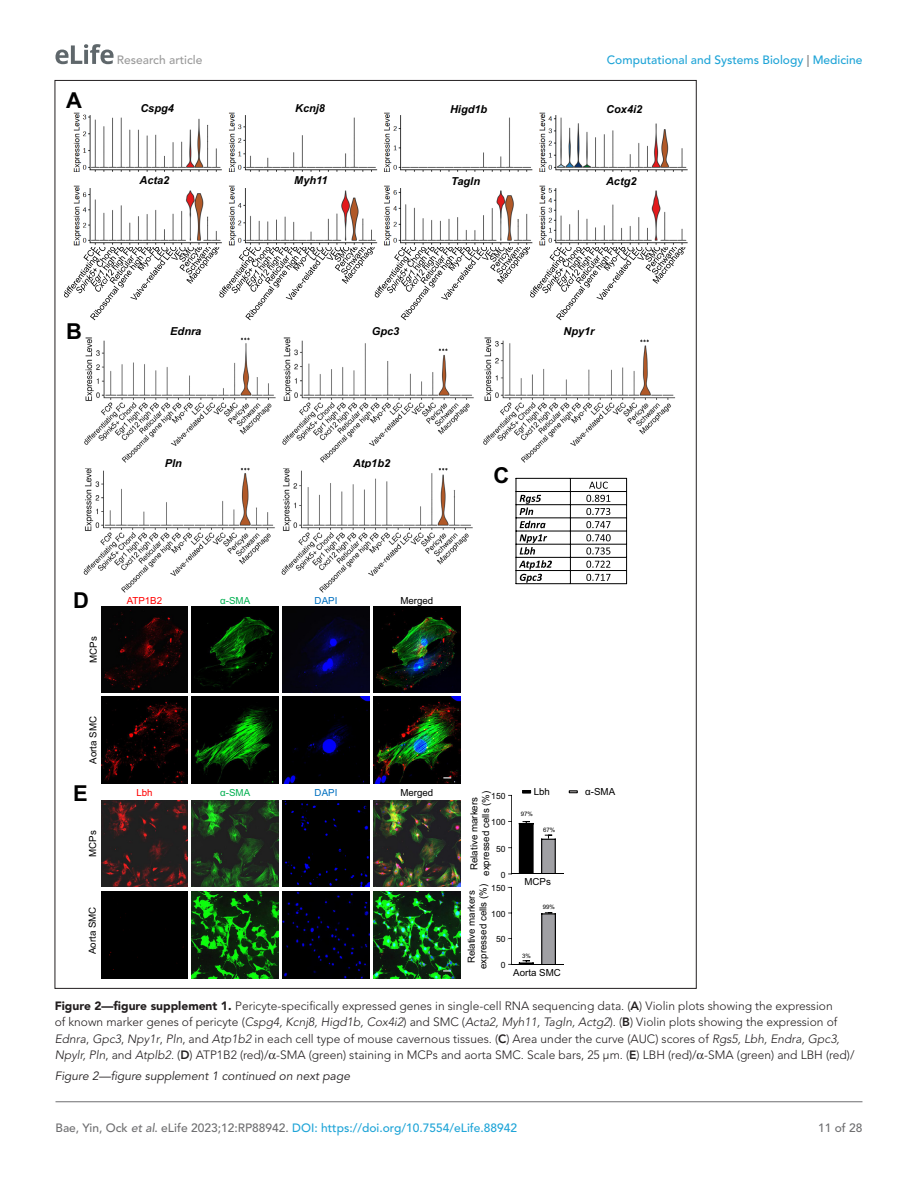
<style>
.page{position:relative;width:918px;height:1188px;background:#fff}
.page>*{position:absolute;margin:0;border:0;box-sizing:border-box;transform-origin:0 0}
.t1{font:700 21.9px "Arial";color:#000}
.t2{font:300 12px/16.5px "Avenir LT Std";color:#231f20}
.t3{font:500 12px "Avenir LT Std";color:#1ea4d7}
.t4{font:italic 12px "Avenir LT Std";color:#231f20}
.t5{font:500 12px "Avenir LT Std";color:#9a9a9a}
.t6{font:500 12px "Avenir LT Std";color:#6e6e70}
.t7{font:italic 700 10.95px "Arial";color:#000}
.t8{font:9.75px/11.7px "Arial";color:#000;text-align:center}
.t9{font:9.75px "Arial";color:#00b050}
.t10{font:9.75px "Arial";color:#f00}
.t11{font:9.75px "Arial";color:#0070c0}
.t12{font:8.55px "Arial";color:#000}
.t13{font:6px "Arial";color:#000}
.t14{font:700 5.85px "Arial";color:#000}
.s1{color:#6e6e70}
.s2{font-weight:900}
.s3{font-weight:800}
.s4{font-style:italic}
.s5{font-style:italic;color:#6e6e70}
</style>
<div class="page">
<svg style="left:55px;top:44px;width:59px;height:20px"></svg>
<hr style="left:56px;top:1101px;width:806px;height:1px;background:#6e6e70">
<svg style="left:64px;top:247px;width:621px;height:73px"></svg>
<img style="left:73px;top:113px;width:614px;height:59px">
<img style="left:73px;top:186px;width:614px;height:60px">
<img style="left:84px;top:338px;width:390px;height:124px">
<img style="left:483px;top:338px;width:193px;height:124px">
<img style="left:283px;top:697px;width:86px;height:86px">
<img style="left:192px;top:697px;width:86px;height:86px">
<img style="left:101px;top:697px;width:87px;height:86px">
<img style="left:374px;top:607px;width:86px;height:86px">
<img style="left:283px;top:607px;width:86px;height:86px">
<img style="left:192px;top:607px;width:86px;height:86px">
<img style="left:101px;top:607px;width:87px;height:86px">
<img style="left:374px;top:697px;width:86px;height:86px">
<img style="left:83px;top:468px;width:390px;height:124px">
<img style="left:374px;top:800px;width:86px;height:87px">
<div style="left:283px;top:800px;width:86px;height:87px;background:#000"></div>
<img style="left:192px;top:800px;width:86px;height:87px">
<img style="left:101px;top:800px;width:87px;height:87px">
<img style="left:283px;top:892px;width:86px;height:86px">
<img style="left:192px;top:892px;width:86px;height:86px">
<div style="left:101px;top:892px;width:87px;height:86px;background:#000"></div>
<img style="left:374px;top:892px;width:86px;height:86px">
<hr style="left:511px;top:874px;width:53px;height:1px;background:#000">
<hr style="left:511px;top:795px;width:1px;height:79px;background:#000">
<svg style="left:519px;top:821px;width:37px;height:53px"></svg>
<hr style="left:511px;top:964px;width:53px;height:1px;background:#000">
<hr style="left:511px;top:887px;width:1px;height:78px;background:#000">
<svg style="left:519px;top:912px;width:37px;height:52px"></svg>
<svg style="left:569px;top:791px;width:9px;height:2px"></svg>
<svg style="left:522px;top:790px;width:9px;height:3px"></svg>
<hr style="left:570px;top:478px;width:1px;height:106px;background:#000">
<hr style="left:516px;top:491px;width:111px;height:1px;background:#000">
<hr style="left:516px;top:504px;width:111px;height:1px;background:#000">
<hr style="left:516px;top:518px;width:111px;height:1px;background:#000">
<hr style="left:516px;top:531px;width:111px;height:1px;background:#000">
<hr style="left:516px;top:544px;width:111px;height:1px;background:#000">
<hr style="left:516px;top:557px;width:111px;height:1px;background:#000">
<hr style="left:516px;top:570px;width:111px;height:1px;background:#000">
<hr style="left:516px;top:478px;width:1px;height:106px;background:#000">
<hr style="left:626px;top:478px;width:1px;height:106px;background:#000">
<hr style="left:516px;top:478px;width:111px;height:1px;background:#000">
<hr style="left:516px;top:583px;width:111px;height:1px;background:#000">
<svg style="left:589px;top:482px;width:19px;height:7px"></svg>
<svg style="left:586px;top:495px;width:24px;height:7px"></svg>
<svg style="left:520px;top:495px;width:21px;height:20px"></svg>
<svg style="left:586px;top:508px;width:24px;height:7px"></svg>
<svg style="left:520px;top:521px;width:26px;height:7px"></svg>
<svg style="left:586px;top:521px;width:25px;height:7px"></svg>
<svg style="left:586px;top:534px;width:25px;height:7px"></svg>
<svg style="left:586px;top:547px;width:24px;height:8px"></svg>
<svg style="left:586px;top:561px;width:24px;height:7px"></svg>
<svg style="left:519px;top:534px;width:33px;height:49px"></svg>
<svg style="left:586px;top:574px;width:25px;height:7px"></svg>
<svg style="left:241px;top:338px;width:9px;height:2px"></svg>
<svg style="left:241px;top:468px;width:9px;height:2px"></svg>
<svg style="left:439px;top:468px;width:9px;height:2px"></svg>
<svg style="left:439px;top:349px;width:9px;height:2px"></svg>
<svg style="left:640px;top:340px;width:9px;height:2px"></svg>
<h1 class="t1" style="left:66px;top:85px;width:17px">A</h1>
<p class="t5" style="left:117px;top:53px;width:87px">Research article</p>
<p class="t3" style="left:607px;top:53px;width:257px">Computational and Systems Biology <span class="s1">|</span> Medicine</p>
<p class="t7" style="left:140px;top:101px;width:35px">Cspg4</p>
<p class="t7" style="left:295px;top:101px;width:31px">Kcnj8</p>
<p class="t7" style="left:450px;top:102px;width:39px">Higd1b</p>
<p class="t7" style="left:606px;top:102px;width:37px">Cox4i2</p>
<p class="t7" style="left:139px;top:173px;width:31px">Acta2</p>
<p class="t7" style="left:294px;top:173px;width:35px">Myh11</p>
<p class="t7" style="left:451px;top:174px;width:30px">Tagln</p>
<p class="t7" style="left:606px;top:174px;width:32px">Actg2</p>
<h1 class="t1" style="left:66px;top:316px;width:17px">B</h1>
<p class="t7" style="left:170px;top:324px;width:33px">Ednra</p>
<p class="t7" style="left:372px;top:324px;width:29px">Gpc3</p>
<p class="t7" style="left:564px;top:324px;width:33px">Npy1r</p>
<p class="t7" style="left:165px;top:456px;width:19px">Pln</p>
<p class="t7" style="left:353px;top:456px;width:39px">Atp1b2</p>
<h1 class="t1" style="left:493px;top:460px;width:17px">C</h1>
<h1 class="t1" style="left:73px;top:585px;width:17px">D</h1>
<p class="t8" style="left:88px;top:663px;width:28px;rotate:-90deg">MCPs</p>
<p class="t8" style="left:87px;top:764px;width:49px;rotate:-90deg">Aorta SMC</p>
<h1 class="t1" style="left:73px;top:778px;width:16px">E</h1>
<p class="t8" style="left:87px;top:857px;width:28px;rotate:-90deg">MCPs</p>
<p class="t8" style="left:86px;top:954px;width:49px;rotate:-90deg">Aorta SMC</p>
<p class="t10" style="left:127px;top:594px;width:37px">ATP1B2</p>
<p class="t9" style="left:220px;top:594px;width:32px">α-SMA</p>
<p class="t11" style="left:315px;top:594px;width:24px">DAPI</p>
<p class="t8" style="left:400px;top:595px;width:34px">Merged</p>
<p class="t10" style="left:136px;top:786px;width:18px">Lbh</p>
<p class="t9" style="left:220px;top:786px;width:32px">α-SMA</p>
<p class="t11" style="left:315px;top:786px;width:24px">DAPI</p>
<p class="t8" style="left:400px;top:786px;width:34px">Merged</p>
<p class="t8" style="left:534px;top:786px;width:18px">Lbh</p>
<p class="t8" style="left:585px;top:786px;width:31px">α-SMA</p>
<p class="t8" style="left:468px;top:876px;width:87px;rotate:-90deg">Relative markers expressed cells (%)</p>
<p class="t12" style="left:491px;top:790px;width:16px">150</p>
<p class="t13" style="left:521px;top:810px;width:14px">97%</p>
<p class="t12" style="left:491px;top:817px;width:16px">100</p>
<p class="t12" style="left:496px;top:843px;width:11px">50</p>
<p class="t13" style="left:543px;top:826px;width:14px">67%</p>
<p class="t12" style="left:501px;top:869px;width:6px">0</p>
<p class="t8" style="left:524px;top:876px;width:28px">MCPs</p>
<p class="t8" style="left:465px;top:969px;width:87px;rotate:-90deg">Relative markers expressed cells (%)</p>
<p class="t12" style="left:491px;top:882px;width:16px">150</p>
<p class="t14" style="left:504px;top:883px;width:5px">5</p>
<p class="t13" style="left:543px;top:902px;width:14px">99%</p>
<p class="t12" style="left:491px;top:909px;width:16px">100</p>
<p class="t12" style="left:496px;top:933px;width:11px">50</p>
<p class="t14" style="left:504px;top:935px;width:5px">5</p>
<p class="t13" style="left:522px;top:951px;width:10px">3%</p>
<p class="t12" style="left:501px;top:960px;width:6px">0</p>
<p class="t8" style="left:513px;top:967px;width:49px">Aorta SMC</p>
<p class="t2" style="left:55px;top:997px;width:801px"><span class="s2">Figure 2—figure supplement 1.</span> Pericyte-specifically expressed genes in single-cell RNA sequencing data. (<span class="s3">A</span>) Violin plots showing the expression<br>of known marker genes of pericyte (<span class="s4">Cspg4, Kcnj8, Higd1b, Cox4i2</span>) and SMC (<span class="s4">Acta2, Myh11, Tagln, Actg2</span>). (<span class="s3">B</span>) Violin plots showing the expression of <span class="s4">Ednra</span>, <span class="s4">Gpc3</span>, <span class="s4">Npy1r</span>, <span class="s4">Pln</span>, and <span class="s4">Atp1b2</span> in each cell type of mouse cavernous tissues. (<span class="s3">C</span>) Area under the curve (AUC) scores of <span class="s4">Rgs5, Lbh, Endra, Gpc3, Npylr, Pln</span>, and <span class="s4">Atplb2</span>. (<span class="s3">D</span>) ATP1B2 (red)/ -SMA (green) staining in MCPs and aorta SMC. Scale bars, 25 µm. (<span class="s3">E</span>) LBH (red)/ -SMA (green) and LBH (red)/</p>
<p class="t4" style="left:55px;top:1069px;width:297px">Figure 2—figure supplement 1 continued on next page</p>
<p class="t3" style="left:56px;top:1121px;width:463px"><span class="s1">Bae, Yin, Ock</span> <span class="s5">et al</span><span class="s1">. eLife 2023;12:RP88942.</span> DOI: https://doi.org/10.7554/eLife.88942</p>
<p class="t6" style="left:818px;top:1121px;width:46px">11 of 28</p>
</div>
